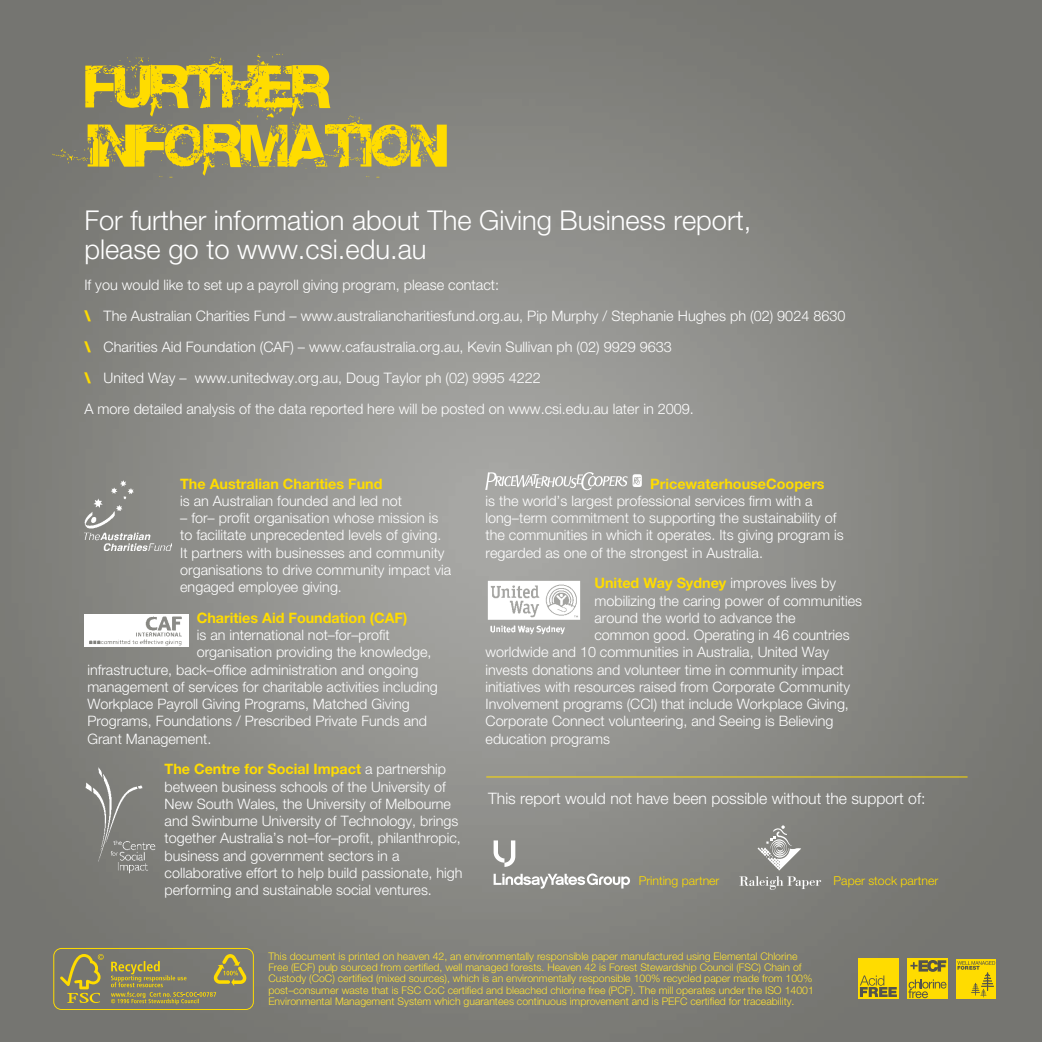
<style>
.page{position:relative;width:1042px;height:1042px;background:#fff}
.page>*{position:absolute;margin:0;border:0;box-sizing:border-box;transform-origin:0 0}
.t1{font:300 27.3px/28.9px "Helvetica Neue";color:#fff}
.t2{font:300 15.75px "Helvetica Neue";color:#fff}
.t3{font:300 14.53px "Helvetica Neue";color:#fff}
.t4{font:900 expanded 14.53px/31px "Helvetica Neue";color:#ffdc00;text-align:justify}
.t5{font:300 14.35px/17.2px "Helvetica Neue";color:#fff}
.t6{font:700 14.35px "Helvetica Neue";color:#ffdc00}
.t7{font:300 12.25px "Helvetica Neue";color:#ffdc00}
.t8{font:300 10.5px/11.4px "Helvetica Neue";color:#ffe333}
.s1{font-weight:700;color:#ffdc00}
.s2{font-weight:300;color:#fff}
</style>
<div class="page">
<img style="left:0;top:0;width:1042px;height:1042px">
<svg style="left:52px;top:54px;width:395px;height:123px;background:#a49954"></svg>
<img style="left:84px;top:480px;width:88px;height:70px">
<img style="left:84px;top:765px;width:72px;height:111px">
<img style="left:84px;top:614px;width:104px;height:33px">
<svg style="left:485px;top:472px;width:157px;height:18px;background:#bbbbb9"></svg>
<img style="left:488px;top:580px;width:93px;height:58px">
<hr style="left:486px;top:776px;width:481px;height:1px;background:#ffdc00">
<svg style="left:739px;top:876px;width:82px;height:14px"></svg>
<svg style="left:758px;top:825px;width:43px;height:45px;background:#9f9f9c"></svg>
<div style="left:53px;top:948px;width:201px;height:62px;border:1px solid #ffdc00;border-radius:8px"></div>
<svg style="left:60px;top:954px;width:187px;height:50px;background:#8c865f"></svg>
<div style="left:858px;top:959px;width:40px;height:40px;background:#ffdc00"></div>
<svg style="left:860px;top:975px;width:37px;height:22px"></svg>
<div style="left:956px;top:959px;width:40px;height:40px;background:#ffdc00"></div>
<svg style="left:957px;top:961px;width:38px;height:36px"></svg>
<div style="left:907px;top:959px;width:40px;height:40px;background:#ffdc00"></div>
<svg style="left:908px;top:979px;width:38px;height:19px"></svg>
<svg style="left:910px;top:960px;width:36px;height:12px"></svg>
<svg style="left:493px;top:873px;width:137px;height:15px"></svg>
<svg style="left:493px;top:840px;width:22px;height:27px"></svg>
<h1 class="t1" style="left:84px;top:205px;width:668px">For further information about The Giving Business report, please go to www.csi.edu.au</h1>
<p class="t3" style="left:84px;top:276px;width:416px">If you would like to set up a payroll giving program, please contact:</p>
<p class="t3" style="left:104px;top:307px;width:743px">The Australian Charities Fund – www.australiancharitiesfund.org.au, Pip Murphy / Stephanie Hughes ph (02) 9024 8630</p>
<p class="t3" style="left:104px;top:338px;width:570px">Charities Aid Foundation (CAF) – www.cafaustralia.org.au, Kevin Sullivan ph (02) 9929 9633</p>
<p class="t3" style="left:104px;top:369px;width:439px">United Way – www.unitedway.org.au, Doug Taylor ph (02) 9995 4222</p>
<p class="t3" style="left:84px;top:400px;width:611px">A more detailed analysis of the data reported here will be posted on www.csi.edu.au later in 2009.</p>
<p class="t4" style="left:84px;top:300px;width:8px">\ \ \</p>
<p class="t6" style="left:180px;top:475px;width:204px">The Australian Charities Fund</p>
<p class="t5" style="left:180px;top:492px;width:223px">is an Australian founded and led not</p>
<p class="t5" style="left:180px;top:509px;width:273px">– for– profit organisation whose mission is to facilitate unprecedented levels of giving.<br>It partners with businesses and community organisations to drive community impact via engaged employee giving.</p>
<p class="t6" style="left:197px;top:609px;width:212px">Charities Aid Foundation (CAF)</p>
<p class="t5" style="left:197px;top:626px;width:195px">is an international not–for–profit</p>
<p class="t5" style="left:197px;top:643px;width:236px">organisation providing the knowledge,</p>
<p class="t5" style="left:87px;top:660px;width:333px">infrastructure, back–office administration and ongoing</p>
<p class="t5" style="left:87px;top:678px;width:352px">management of services for charitable activities including</p>
<p class="t5" style="left:87px;top:695px;width:324px">Workplace Payroll Giving Programs, Matched Giving</p>
<p class="t5" style="left:87px;top:712px;width:341px">Programs, Foundations / Prescribed Private Funds and</p>
<p class="t5" style="left:87px;top:729px;width:125px">Grant Management.</p>
<p class="t5" style="left:165px;top:760px;width:299px"><span class="s1">The Centre for Social Impact</span> a partnership between business schools of the University of New South Wales, the University of Melbourne and Swinburne University of Technology, brings together Australia’s not–for–profit, philanthropic, business and government sectors in a collaborative effort to help build passionate, high performing and sustainable social ventures.</p>
<p class="t6" style="left:650px;top:475px;width:176px">PricewaterhouseCoopers</p>
<p class="t5" style="left:485px;top:492px;width:359px">is the world’s largest professional services firm with a long–term commitment to supporting the sustainability of the communities in which it operates. Its giving program is regarded as one of the strongest in Australia.</p>
<p class="t6" style="left:594px;top:574px;width:243px">United Way Sydney <span class="s2">improves lives by</span></p>
<p class="t5" style="left:594px;top:592px;width:269px">mobilizing the caring power of communities</p>
<p class="t5" style="left:594px;top:609px;width:203px">around the world to advance the</p>
<p class="t5" style="left:594px;top:626px;width:257px">common good. Operating in 46 countries</p>
<p class="t5" style="left:485px;top:643px;width:345px">worldwide and 10 communities in Australia, United Way</p>
<p class="t5" style="left:485px;top:660px;width:360px">invests donations and volunteer time in community impact</p>
<p class="t5" style="left:485px;top:678px;width:366px">initiatives with resources raised from Corporate Community</p>
<p class="t5" style="left:485px;top:695px;width:365px">Involvement programs (CCI) that include Workplace Giving,</p>
<p class="t5" style="left:485px;top:712px;width:349px">Corporate Connect volunteering, and Seeing is Believing</p>
<p class="t5" style="left:485px;top:729px;width:126px">education programs</p>
<p class="t2" style="left:488px;top:788px;width:439px">This report would not have been possible without the support of:</p>
<p class="t7" style="left:639px;top:873px;width:82px">Printing partner</p>
<p class="t7" style="left:833px;top:873px;width:106px">Paper stock partner</p>
<p class="t8" style="left:268px;top:950px;width:547px">This document is printed on heaven 42, an environmentally responsible paper manufactured using Elemental Chlorine Free (ECF) pulp sourced from certified, well managed forests. Heaven 42 is Forest Stewardship Council (FSC) Chain of Custody (CoC) certified (mixed sources), which is an environmentally responsible 100% recycled paper made from 100% post–consumer waste that is FSC CoC certified and bleached chlorine free (PCF). The mill operates under the ISO 14001<br>Environmental Management System which guarantees continuous improvement and is PEFC certified for traceability.</p>
</div>
